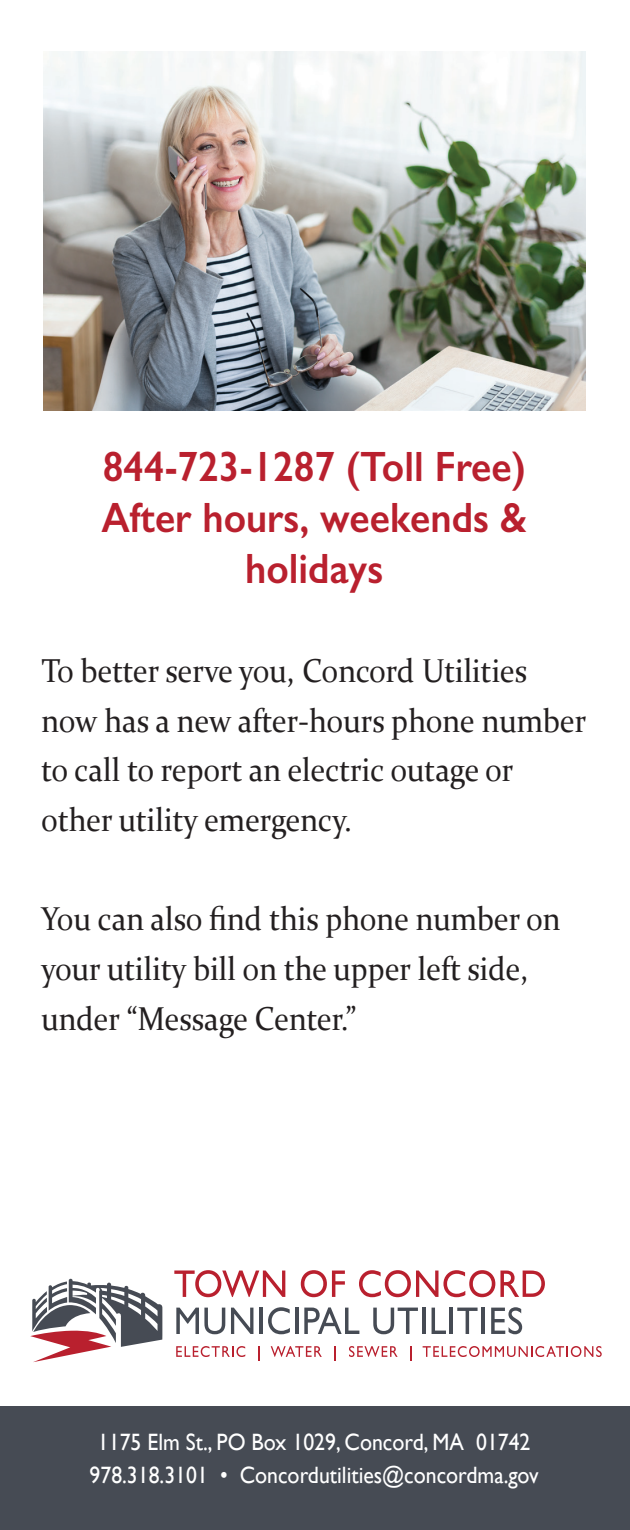
<style>
.page{position:relative;width:630px;height:1530px;background:#fff}
.page>*{position:absolute;margin:0;border:0;box-sizing:border-box;transform-origin:0 0}
.t1{font:600 42.5px/51px "Gill Sans";color:#b9202e;text-align:center;scale:.92 1}
.t2{font:33px/49.8px "Constantia";color:#231f20;scale:.92 1}
.t3{font:23.75px/33px "Gill Sans";color:#fff;text-align:center;scale:.92 1}
</style>
<div class="page">
<div style="left:0;top:1406px;width:630px;height:124px;background:#464b54"></div>
<svg style="left:30px;top:1279px;width:132px;height:83px"></svg>
<svg style="left:174px;top:1270px;width:111px;height:27px"></svg>
<svg style="left:301px;top:1270px;width:44px;height:27px"></svg>
<svg style="left:359px;top:1270px;width:186px;height:27px"></svg>
<svg style="left:176px;top:1308px;width:49px;height:26px"></svg>
<svg style="left:231px;top:1308px;width:22px;height:26px"></svg>
<hr style="left:259px;top:1308px;width:4px;height:26px;background:#464b54">
<svg style="left:268px;top:1307px;width:22px;height:27px"></svg>
<hr style="left:295px;top:1308px;width:3px;height:26px;background:#464b54">
<svg style="left:304px;top:1307px;width:55px;height:27px"></svg>
<svg style="left:373px;top:1308px;width:45px;height:26px"></svg>
<hr style="left:422px;top:1308px;width:3px;height:26px;background:#464b54">
<svg style="left:432px;top:1308px;width:14px;height:26px"></svg>
<hr style="left:450px;top:1308px;width:3px;height:26px;background:#464b54">
<svg style="left:457px;top:1308px;width:21px;height:26px"></svg>
<hr style="left:482px;top:1308px;width:3px;height:26px;background:#464b54">
<svg style="left:491px;top:1307px;width:31px;height:27px"></svg>
<svg style="left:176px;top:1346px;width:69px;height:11px"></svg>
<svg style="left:259px;top:1346px;width:1px;height:14px"></svg>
<svg style="left:271px;top:1346px;width:51px;height:11px"></svg>
<svg style="left:335px;top:1346px;width:1px;height:14px"></svg>
<svg style="left:349px;top:1346px;width:49px;height:11px"></svg>
<svg style="left:410px;top:1346px;width:1px;height:14px"></svg>
<svg style="left:423px;top:1346px;width:179px;height:11px"></svg>
<img style="left:43px;top:51px;width:542px;height:360px">
<p class="t1" style="left:101px;top:440px;width:464px">844-723-1287 (Toll Free)<br>After hours, weekends &amp; holidays</p>
<p class="t2" style="left:42px;top:645px;width:594px">To better serve you, Concord Utilities now has a new after-hours phone number to call to report an electric outage or other utility emergency.</p>
<p class="t2" style="left:42px;top:893px;width:566px">You can also find this phone number on your utility bill on the upper left side, under “Message Center.”</p>
<p class="t3" style="left:90px;top:1425px;width:490px">1175 Elm St., PO Box 1029, Concord, MA 01742<br>978.318.3101 • Concordutilities@concordma.gov</p>
</div>
